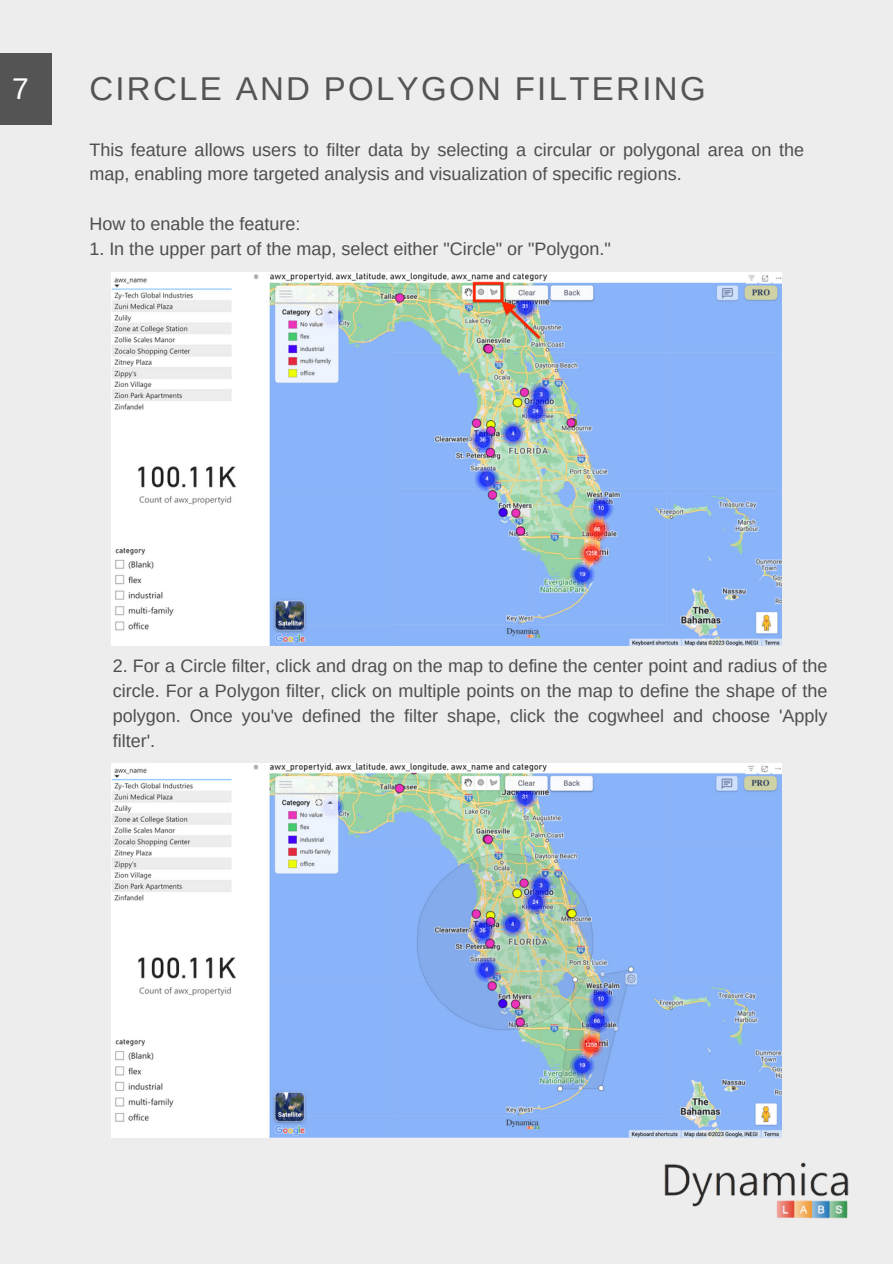
<style>
.page{position:relative;width:893px;height:1264px;background:#fff}
.page>*{position:absolute;margin:0;border:0;box-sizing:border-box;transform-origin:0 0}
.t1{font:33px "Arimo";letter-spacing:.07em;color:#545454}
.t2{font:30px "Arimo";color:#fff}
.t3{font:18px/24.8px "Arimo";color:#504d4d}
</style>
<div class="page">
<div style="left:0;top:0;width:892px;height:1263px;background:#ededed"></div>
<div style="left:0;top:54px;width:51px;height:71px;background:#545454"></div>
<img style="left:664px;top:1162px;width:185px;height:57px">
<img style="left:112px;top:272px;width:669px;height:373px">
<img style="left:112px;top:764px;width:669px;height:373px">
<p class="t2" style="left:12px;top:72px;width:18px">7</p>
<p class="t1" style="left:89px;top:70px;width:618px">CIRCLE AND POLYGON FILTERING</p>
<p class="t3" style="left:89px;top:137px;width:716px">This feature allows users to filter data by selecting a circular or polygonal area on the map, enabling more targeted analysis and visualization of specific regions.</p>
<p class="t3" style="left:89px;top:211px;width:212px">How to enable the feature:</p>
<p class="t3" style="left:89px;top:236px;width:523px">1. In the upper part of the map, select either "Circle" or "Polygon."</p>
<p class="t3" style="left:113px;top:653px;width:716px;text-align:justify">2. For a Circle filter, click and drag on the map to define the center point and radius of the circle. For a Polygon filter, click on multiple points on the map to define the shape of the polygon. Once you've defined the filter shape, click the cogwheel and choose 'Apply filter'.</p>
</div>
